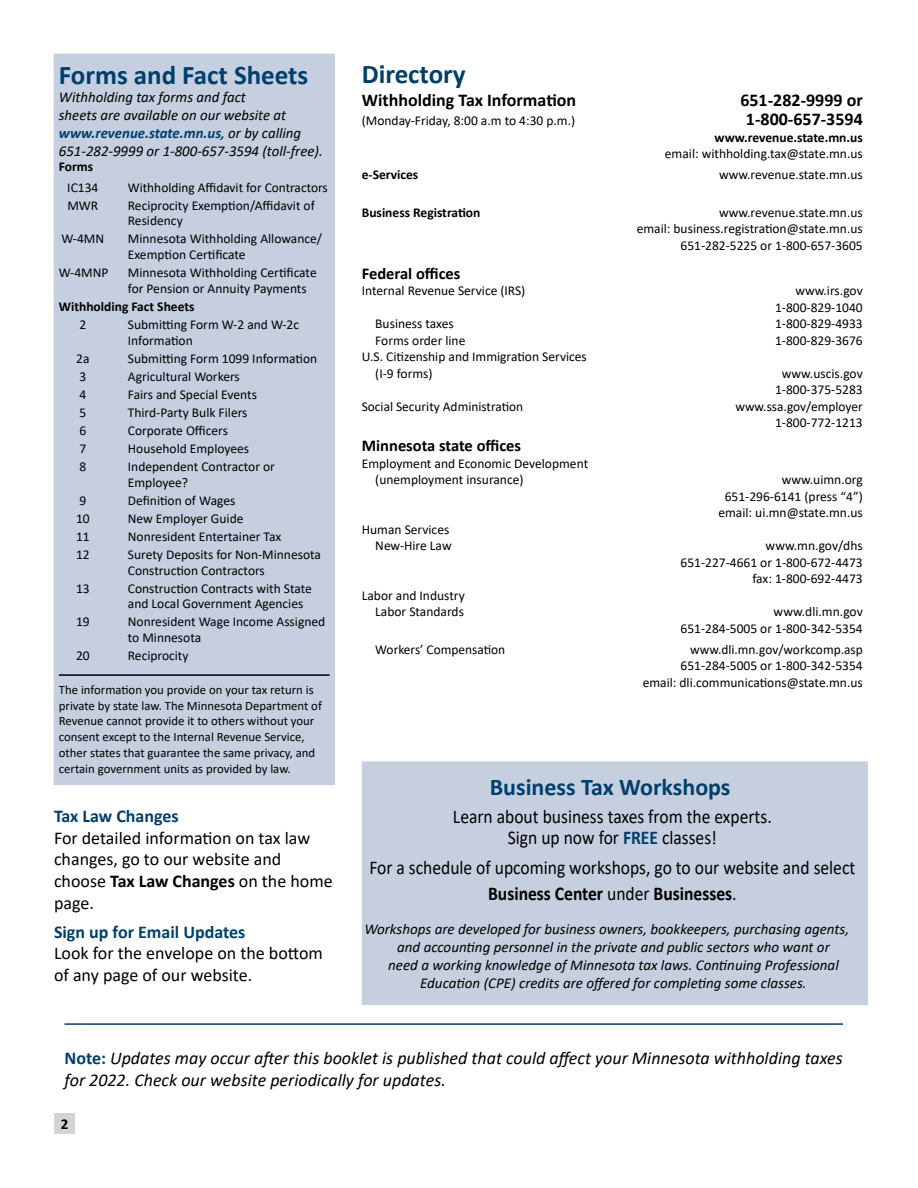
<style>
.page{position:relative;width:918px;height:1188px;background:#fff}
.page>*{position:absolute;margin:0;border:0;box-sizing:border-box;transform-origin:0 0}
.t1{font:700 27px "Calibri";color:#003f6b}
.t2{font:700 24px "Calibri";color:#003f6b}
.t3{font:19.5px/21px "Calibri";color:#000;text-align:center;scale:.9 1}
.t4{font:18px/21.6px "Calibri";color:#000}
.t5{font:italic 18px/21.6px "Calibri";color:#000}
.t6{font:700 18px "Calibri";color:#000}
.t7{font:700 18px "Calibri";color:#003f6b}
.t8{font:700 16.5px "Calibri";color:#000}
.t9{font:italic 15px/18px "Calibri";color:#000}
.t10{font:700 15px "Calibri";color:#000}
.t11{font:13.5px/16.5px "Calibri";color:#000}
.t12{font:700 13.5px "Calibri";color:#000}
.t13{font:12.75px/15.8px "Calibri";color:#000}
.s1{font-weight:700;color:#003f6b}
.s2{font-weight:700}
.s3{font-weight:700;font-style:normal;color:#003f6b}
</style>
<div class="page">
<div style="left:54px;top:1113px;width:21px;height:21px;background:#d1d3d4"></div>
<div style="left:54px;top:54px;width:280px;height:731px;background:#c5cfdf"></div>
<hr style="left:59px;top:674px;width:271px;height:2px;background:#000">
<hr style="left:64px;top:1023px;width:779px;height:2px;background:#003f6b">
<div style="left:362px;top:762px;width:506px;height:243px;background:#c5cfdf"></div>
<h1 class="t1" style="left:59px;top:56px;width:251px">Forms and Fact Sheets</h1>
<p class="t9" style="left:59px;top:87px;width:265px">Withholding tax forms and fact<br>sheets are available on our website at <span class="s1">www.revenue.state.mn.us</span>, or by calling 651-282-9999 or 1-800-657-3594 (toll-free).</p>
<p class="t12" style="left:59px;top:157px;width:36px">Forms</p>
<p class="t11" style="left:67px;top:179px;width:33px">IC134</p>
<p class="t11" style="left:128px;top:179px;width:201px">Withholding Affidavit for Contractors</p>
<p class="t11" style="left:67px;top:197px;width:32px">MWR</p>
<p class="t11" style="left:128px;top:197px;width:188px;line-height:15.8px">Reciprocity Exemption/Affidavit of<br>Residency</p>
<p class="t11" style="left:62px;top:230px;width:44px">W-4MN</p>
<p class="t11" style="left:128px;top:231px;width:196px;line-height:15.8px">Minnesota Withholding Allowance/<br>Exemption Certificate</p>
<p class="t11" style="left:59px;top:264px;width:51px">W-4MNP</p>
<p class="t11" style="left:128px;top:264px;width:190px;line-height:15.8px">Minnesota Withholding Certificate for Pension or Annuity Payments</p>
<p class="t12" style="left:59px;top:297px;width:137px">Withholding Fact Sheets</p>
<p class="t11" style="left:79px;top:316px;width:8px">2</p>
<p class="t11" style="left:128px;top:317px;width:173px;line-height:15.8px">Submitting Form W-2 and W-2c<br>Information</p>
<p class="t11" style="left:76px;top:350px;width:15px">2a</p>
<p class="t11" style="left:128px;top:350px;width:191px">Submitting Form 1099 Information</p>
<p class="t11" style="left:79px;top:368px;width:8px">3</p>
<p class="t11" style="left:128px;top:368px;width:113px">Agricultural Workers</p>
<p class="t11" style="left:79px;top:386px;width:8px">4</p>
<p class="t11" style="left:128px;top:386px;width:131px">Fairs and Special Events</p>
<p class="t11" style="left:79px;top:404px;width:8px">5</p>
<p class="t11" style="left:128px;top:404px;width:121px">Third-Party Bulk Filers</p>
<p class="t11" style="left:79px;top:422px;width:8px">6</p>
<p class="t11" style="left:128px;top:422px;width:102px">Corporate Officers</p>
<p class="t11" style="left:79px;top:440px;width:8px">7</p>
<p class="t11" style="left:128px;top:440px;width:123px">Household Employees</p>
<p class="t11" style="left:79px;top:458px;width:8px">8</p>
<p class="t11" style="left:128px;top:458px;width:149px;line-height:15.8px">Independent Contractor or<br>Employee?</p>
<p class="t11" style="left:79px;top:492px;width:8px">9</p>
<p class="t11" style="left:128px;top:492px;width:109px">Definition of Wages</p>
<p class="t11" style="left:76px;top:510px;width:15px">10</p>
<p class="t11" style="left:128px;top:510px;width:117px">New Employer Guide</p>
<p class="t11" style="left:76px;top:528px;width:15px">11</p>
<p class="t11" style="left:128px;top:528px;width:155px">Nonresident Entertainer Tax</p>
<p class="t11" style="left:76px;top:546px;width:15px">12</p>
<p class="t11" style="left:128px;top:546px;width:195px;line-height:15.8px">Surety Deposits for Non‑Minnesota<br>Construction Contractors</p>
<p class="t11" style="left:76px;top:579px;width:15px">13</p>
<p class="t11" style="left:128px;top:580px;width:186px;line-height:15.8px">Construction Contracts with State and Local Government Agencies</p>
<p class="t11" style="left:76px;top:613px;width:15px">19</p>
<p class="t11" style="left:128px;top:614px;width:199px;line-height:15.8px">Nonresident Wage Income Assigned to Minnesota</p>
<p class="t11" style="left:76px;top:647px;width:15px">20</p>
<p class="t11" style="left:128px;top:647px;width:62px">Reciprocity</p>
<p class="t13" style="left:59px;top:681px;width:265px">The information you provide on your tax return is private by state law. The Minnesota Department of Revenue cannot provide it to others without your consent except to the Internal Revenue Service, other states that guarantee the same privacy, and certain government units as provided by law.</p>
<h3 class="t7" style="left:54px;top:804px;width:126px">Tax Law Changes</h3>
<h3 class="t4" style="left:54px;top:827px;width:280px">For detailed information on tax law changes, go to our website and choose <span class="s2">Tax Law Changes</span> on the home page.</h3>
<h3 class="t7" style="left:54px;top:919px;width:193px">Sign up for Email Updates</h3>
<h3 class="t4" style="left:54px;top:942px;width:270px">Look for the envelope on the bottom of any page of our website.</h3>
<h1 class="t1" style="left:362px;top:55px;width:105px">Directory</h1>
<h3 class="t6" style="left:362px;top:87px;width:216px">Withholding Tax Information</h3>
<h3 class="t6" style="left:740px;top:87px;width:124px">651-282-9999 or</h3>
<p class="t11" style="left:362px;top:112px;width:215px">(Monday-Friday, 8:00 a.m to 4:30 p.m.)</p>
<h3 class="t6" style="left:746px;top:107px;width:118px">1-800-657-3594</h3>
<p class="t12" style="left:715px;top:128px;width:150px">www.revenue.state.mn.us</p>
<p class="t11" style="left:665px;top:145px;width:199px">email: withholding.tax@state.mn.us</p>
<p class="t12" style="left:362px;top:165px;width:58px">e‑Services</p>
<p class="t11" style="left:719px;top:166px;width:145px">www.revenue.state.mn.us</p>
<p class="t12" style="left:362px;top:203px;width:120px">Business Registration</p>
<p class="t11" style="left:637px;top:204px;width:228px;text-align:right">www.revenue.state.mn.us<br>email: business.registration@state.mn.us<br>651-282-5225 or 1-800-657-3605</p>
<p class="t8" style="left:362px;top:261px;width:100px">Federal offices</p>
<p class="t11" style="left:362px;top:282px;width:165px">Internal Revenue Service (IRS)</p>
<p class="t11" style="left:775px;top:282px;width:89px;text-align:right">www.irs.gov<br>1-800-829-1040</p>
<p class="t11" style="left:375px;top:315px;width:80px">Business taxes</p>
<p class="t11" style="left:775px;top:315px;width:89px">1-800-829-4933</p>
<p class="t11" style="left:375px;top:331px;width:92px">Forms order line</p>
<p class="t11" style="left:775px;top:331px;width:89px">1-800-829-3676</p>
<p class="t11" style="left:375px;top:348px;width:213px;text-indent:-14px">U.S. Citizenship and Immigration Services (I-9 forms)</p>
<p class="t11" style="left:775px;top:364px;width:89px;text-align:center">www.uscis.gov<br>1-800-375-5283</p>
<p class="t11" style="left:362px;top:397px;width:163px">Social Security Administration</p>
<p class="t11" style="left:735px;top:397px;width:129px;text-align:right">www.ssa.gov/employer<br>1-800-772-1213</p>
<p class="t8" style="left:362px;top:434px;width:161px">Minnesota state offices</p>
<p class="t11" style="left:375px;top:455px;width:214px;text-indent:-14px">Employment and Economic Development (unemployment insurance)</p>
<p class="t11" style="left:718px;top:471px;width:146px;text-align:right">www.uimn.org<br>651-296-6141 (press “4”) email: ui.mn@state.mn.us</p>
<p class="t11" style="left:362px;top:521px;width:91px;text-align:right">Human Services<br>New-Hire Law</p>
<p class="t11" style="left:362px;top:587px;width:105px;text-align:right">Labor and Industry<br>Labor Standards</p>
<p class="t11" style="left:681px;top:537px;width:184px;text-align:right">www.mn.gov/dhs<br>651-227-4661 or 1-800-672-4473 fax: 1-800-692-4473</p>
<p class="t11" style="left:681px;top:603px;width:184px;text-align:right">www.dli.mn.gov<br>651-284-5005 or 1-800-342-5354</p>
<p class="t11" style="left:375px;top:641px;width:131px">Workers’ Compensation</p>
<p class="t11" style="left:643px;top:641px;width:222px;text-align:right">www.dli.mn.gov/workcomp.asp<br>651-284-5005 or 1-800-342-5354<br>email: dli.communications@state.mn.us</p>
<h2 class="t2" style="left:490px;top:770px;width:242px">Business Tax Workshops</h2>
<h3 class="t3" style="left:453px;top:806px;width:356px">Learn about business taxes from the experts.<br>Sign up now for <span class="s1">FREE</span> classes!</h3>
<h3 class="t3" style="left:369px;top:855px;width:541px;line-height:25.2px">For a schedule of upcoming workshops, go to our website and select<br><span class="s2">Business Center</span> under <span class="s2">Businesses</span>.</h3>
<p class="t9" style="left:364px;top:919px;width:486px">Workshops are developed for business owners, bookkeepers, purchasing agents,</p>
<p class="t9" style="left:397px;top:937px;width:434px">and accounting personnel in the private and public sectors who want or</p>
<p class="t9" style="left:388px;top:955px;width:452px">need a working knowledge of Minnesota tax laws. Continuing Professional</p>
<p class="t9" style="left:420px;top:973px;width:388px">Education (CPE) credits are offered for completing some classes.</p>
<h3 class="t5" style="left:64px;top:1047px;width:780px"><span class="s3">Note:</span> Updates may occur after this booklet is published that could affect your Minnesota withholding taxes for 2022. Check our website periodically for updates.</h3>
<p class="t10" style="left:61px;top:1114px;width:9px">2</p>
</div>
